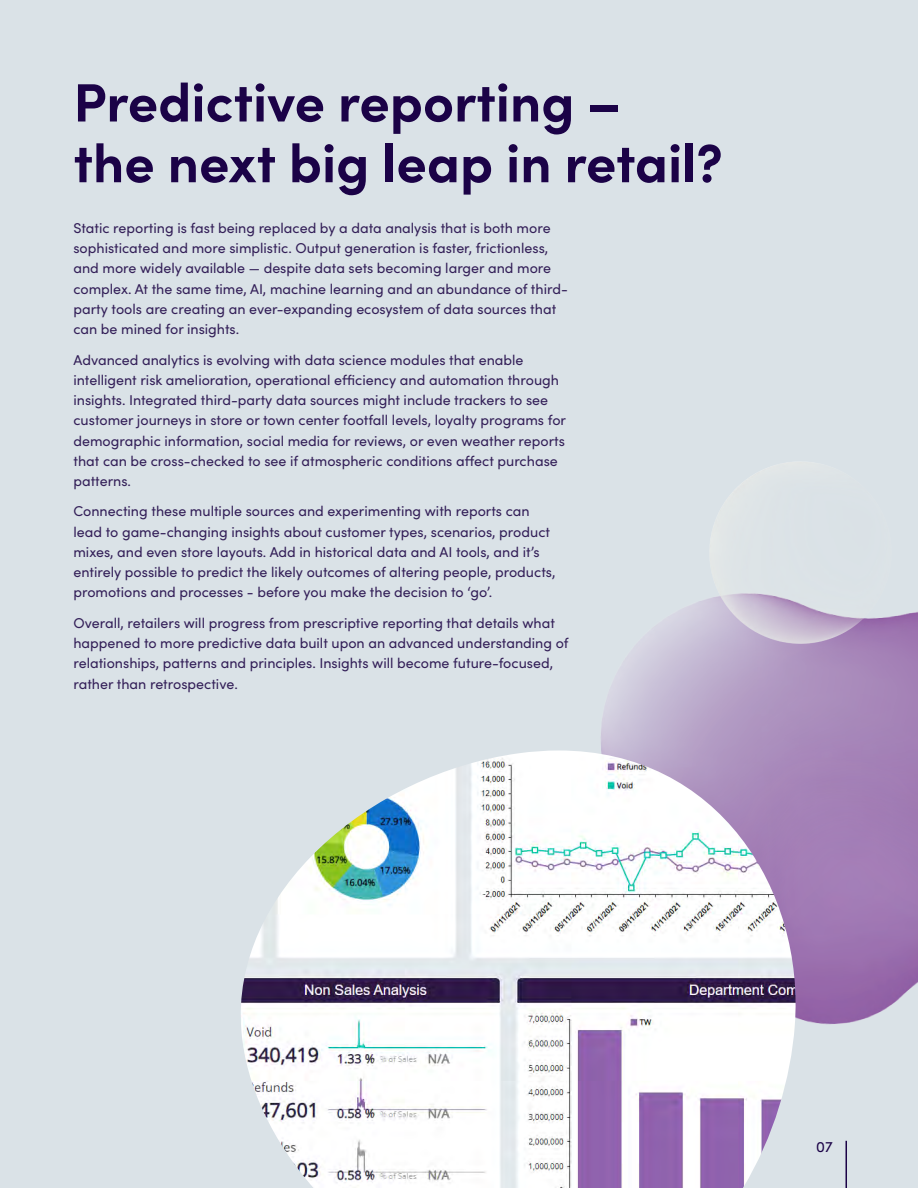
<style>
.page{position:relative;width:918px;height:1188px;background:#dae2e7}
.page>*{position:absolute;margin:0;border:0;box-sizing:border-box;transform-origin:0 0}
.Section_Heading{font:700 54px/60.8px "Sofia Pro";color:#1b0247}
.t1{font:15px "Sofia Pro";color:#1b0247}
.Body_text{font:14.25px/20.2px "Sofia Pro";color:#331f58}
</style>
<div class="page">
<img style="left:241px;top:750px;width:556px;height:438px">
<img style="left:708px;top:462px;width:185px;height:183px">
<hr style="left:846px;top:1141px;width:1px;height:47px;background:#1b0247">
<p class="Section_Heading" style="left:73px;top:68px;width:651px">Predictive reporting –<br>the next big leap in retail?</p>
<p class="Body_text" style="left:73px;top:217px;width:496px">Static reporting is fast being replaced by a data analysis that is both more sophisticated and more simplistic. Output generation is faster, frictionless, and more widely available — despite data sets becoming larger and more complex. At the same time, AI, machine learning and an abundance of third&shy;party tools are creating an ever-expanding ecosystem of data sources that can be mined for insights.</p>
<p class="Body_text" style="left:73px;top:349px;width:494px">Advanced analytics is evolving with data science modules that enable intelligent risk amelioration, operational efficiency and automation through insights. Integrated third-party data sources might include trackers to see customer journeys in store or town center footfall levels, loyalty programs for demographic information, social media for reviews, or even weather reports that can be cross-checked to see if atmospheric conditions affect purchase patterns.</p>
<p class="Body_text" style="left:73px;top:500px;width:484px">Connecting these multiple sources and experimenting with reports can lead to game-changing insights about customer types, scenarios, product mixes, and even store layouts. Add in historical data and AI tools, and it’s entirely possible to predict the likely outcomes of altering people, products, promotions and processes - before you make the decision to ‘go’.</p>
<p class="Body_text" style="left:73px;top:612px;width:497px">Overall, retailers will progress from prescriptive reporting that details what happened to more predictive data built upon an advanced understanding of relationships, patterns and principles. Insights will become future-focused, rather than retrospective.</p>
<p class="t1" style="left:816px;top:1135px;width:18px">07</p>
</div>
